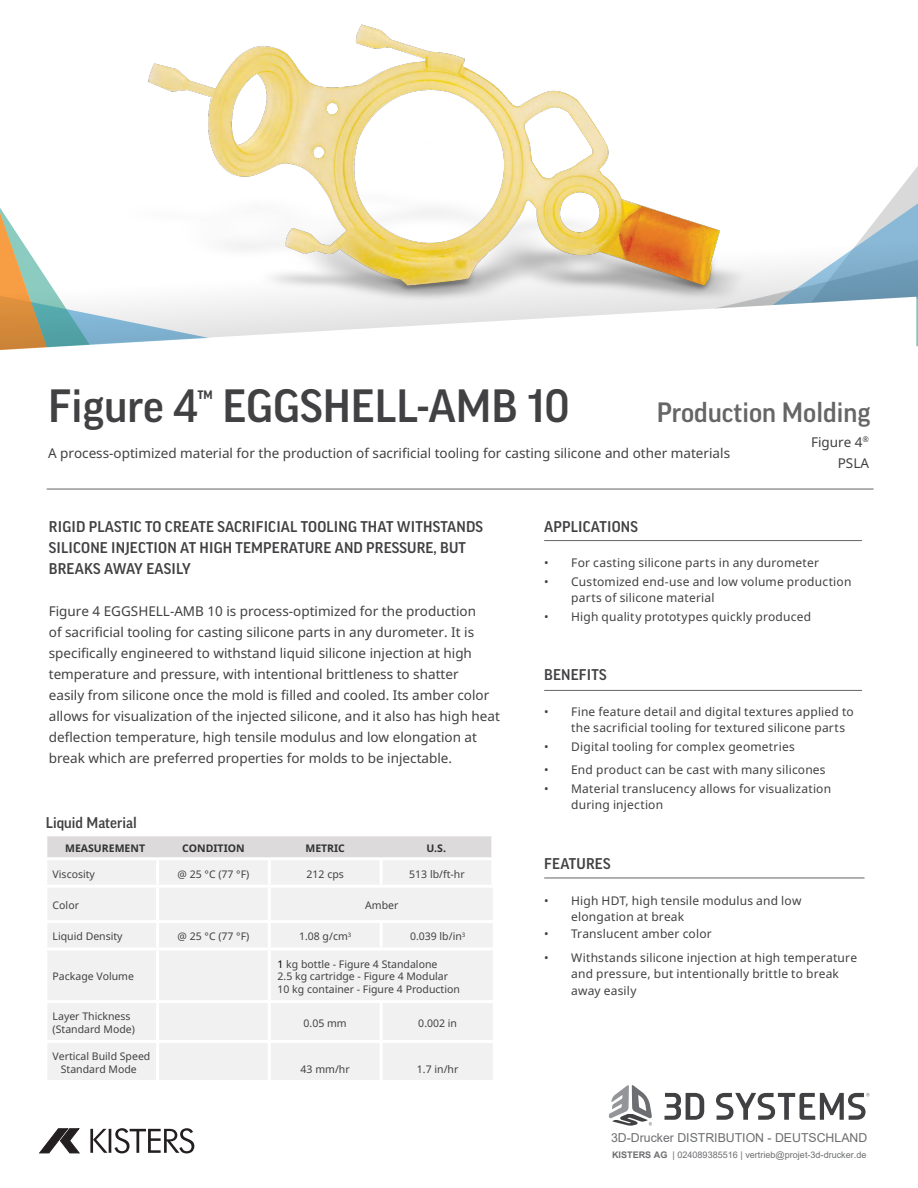
<style>
.page{position:relative;width:918px;height:1188px;background:#fff}
.page>*{position:absolute;margin:0;border:0;box-sizing:border-box;transform-origin:0 0}
.t1{font:500 45px "Good Pro";color:#414042}
.t2{font:500 27px "Good Pro";color:#666}
.t3{font:500 15px/21px "Good Pro";letter-spacing:.01em;color:#414042}
.t4{font:13.5px/21px "Noto Sans";color:#414042;text-align:right}
.t5{font:12.3px "Arial";color:#6d6e70}
.t6{font:12px/16.5px "Noto Sans";letter-spacing:.015em;color:#414042}
.t7{font:10.5px/12.6px "Noto Sans";color:#414042}
.t8{font:700 10.5px "Noto Sans";color:#313232}
.t9{font:9.15px "Arial";color:#6d6e70}
.s1{color:#000}
.s2{font-weight:700}
</style>
<div class="page">
<svg style="left:879px;top:166px;width:39px;height:50px"></svg>
<hr style="left:47px;top:489px;width:827px;height:1px;background:#636466">
<svg style="left:0;top:216px;width:918px;height:134px"></svg>
<img style="left:58px;top:24px;width:756px;height:326px">
<hr style="left:544px;top:540px;width:318px;height:1px;background:#636466">
<hr style="left:544px;top:690px;width:318px;height:1px;background:#636466">
<hr style="left:544px;top:878px;width:321px;height:1px;background:#636466">
<div style="left:47px;top:836px;width:444px;height:21px;background:#dcdada"></div>
<div style="left:48px;top:860px;width:445px;height:220px;background:#f1f1f2"></div>
<hr style="left:380px;top:860px;width:3px;height:25px;background:#fff">
<hr style="left:156px;top:860px;width:3px;height:25px;background:#fff">
<hr style="left:268px;top:860px;width:3px;height:25px;background:#fff">
<hr style="left:156px;top:923px;width:3px;height:24px;background:#fff">
<hr style="left:268px;top:923px;width:3px;height:24px;background:#fff">
<hr style="left:156px;top:950px;width:3px;height:50px;background:#fff">
<hr style="left:268px;top:950px;width:3px;height:50px;background:#fff">
<hr style="left:156px;top:885px;width:115px;height:3px;background:#fff">
<hr style="left:156px;top:888px;width:3px;height:32px;background:#fff">
<hr style="left:268px;top:888px;width:3px;height:32px;background:#fff">
<hr style="left:156px;top:947px;width:115px;height:3px;background:#fff">
<hr style="left:156px;top:1000px;width:115px;height:3px;background:#fff">
<hr style="left:156px;top:1003px;width:3px;height:37px;background:#fff">
<hr style="left:268px;top:1003px;width:3px;height:37px;background:#fff">
<hr style="left:156px;top:920px;width:115px;height:3px;background:#fff">
<hr style="left:156px;top:1040px;width:115px;height:3px;background:#fff">
<hr style="left:156px;top:1043px;width:3px;height:37px;background:#fff">
<hr style="left:268px;top:1043px;width:3px;height:37px;background:#fff">
<hr style="left:491px;top:860px;width:3px;height:25px;background:#fff">
<hr style="left:44px;top:885px;width:112px;height:3px;background:#fff">
<hr style="left:271px;top:885px;width:110px;height:3px;background:#fff">
<hr style="left:381px;top:885px;width:113px;height:3px;background:#fff">
<hr style="left:44px;top:920px;width:112px;height:3px;background:#fff">
<hr style="left:271px;top:920px;width:110px;height:3px;background:#fff">
<hr style="left:381px;top:920px;width:112px;height:3px;background:#fff">
<hr style="left:380px;top:923px;width:3px;height:24px;background:#fff">
<hr style="left:44px;top:947px;width:112px;height:3px;background:#fff">
<hr style="left:271px;top:947px;width:110px;height:3px;background:#fff">
<hr style="left:381px;top:947px;width:112px;height:3px;background:#fff">
<hr style="left:44px;top:1000px;width:112px;height:3px;background:#fff">
<hr style="left:271px;top:1000px;width:110px;height:3px;background:#fff">
<hr style="left:381px;top:1000px;width:112px;height:3px;background:#fff">
<hr style="left:380px;top:1003px;width:3px;height:37px;background:#fff">
<hr style="left:44px;top:1040px;width:112px;height:3px;background:#fff">
<hr style="left:271px;top:1040px;width:110px;height:3px;background:#fff">
<hr style="left:381px;top:1040px;width:112px;height:3px;background:#fff">
<hr style="left:380px;top:1043px;width:3px;height:37px;background:#fff">
<svg style="left:665px;top:1093px;width:39px;height:27px"></svg>
<svg style="left:716px;top:1093px;width:153px;height:27px"></svg>
<svg style="left:609px;top:1085px;width:43px;height:41px"></svg>
<hr style="left:90px;top:1129px;width:3px;height:24px;background:#231f20">
<svg style="left:93px;top:1129px;width:15px;height:24px"></svg>
<hr style="left:109px;top:1129px;width:2px;height:24px;background:#231f20">
<svg style="left:115px;top:1128px;width:79px;height:25px"></svg>
<svg style="left:40px;top:1129px;width:39px;height:24px"></svg>
<h1 class="t1" style="left:48px;top:380px;width:523px">Figure 4<sup>™</sup> EGGSHELL-AMB 10</h1>
<h2 class="t2" style="left:657px;top:397px;width:215px">Production Molding</h2>
<p class="t4" style="left:48px;top:442px;width:684px">A process-optimized material for the production of sacrificial tooling for casting silicone and other materials</p>
<p class="t4" style="left:811px;top:431px;width:59px">Figure 4<sup>®<br></sup>PSLA</p>
<p class="t3" style="left:49px;top:516px;width:436px">RIGID PLASTIC TO CREATE SACRIFICIAL TOOLING THAT WITHSTANDS</p>
<p class="t3" style="left:544px;top:516px;width:95px">APPLICATIONS</p>
<p class="t3" style="left:49px;top:537px;width:419px">SILICONE INJECTION AT HIGH TEMPERATURE AND PRESSURE, BUT<br>BREAKS AWAY EASILY</p>
<p class="t4" style="left:49px;top:600px;width:453px;text-align:left">Figure 4 EGGSHELL-AMB 10 is process-optimized for the production<br>of sacrificial tooling for casting silicone parts in any durometer. It is specifically engineered to withstand liquid silicone injection at high temperature and pressure, with intentional brittleness to shatter<br>easily from silicone once the mold is filled and cooled. Its amber color allows for visualization of the injected silicone, and it also has high heat deflection temperature, high tensile modulus and low elongation at break which are preferred properties for molds to be injectable.</p>
<p class="t6" style="left:544px;top:554px;width:276px">• For casting silicone parts in any durometer</p>
<p class="t6" style="left:571px;top:573px;width:282px;text-indent:-27px">• Customized end-use and low volume production parts of silicone material</p>
<p class="t6" style="left:544px;top:608px;width:268px">• High quality prototypes quickly produced</p>
<p class="t3" style="left:544px;top:665px;width:64px">BENEFITS</p>
<p class="t6" style="left:571px;top:703px;width:284px;text-indent:-27px">• Fine feature detail and digital textures applied to the sacrificial tooling for textured silicone parts</p>
<p class="t6" style="left:544px;top:738px;width:252px">• Digital tooling for complex geometries</p>
<p class="t6" style="left:544px;top:761px;width:283px">• End product can be cast with many silicones</p>
<p class="t6" style="left:571px;top:780px;width:261px;text-indent:-27px">• Material translucency allows for visualization during injection</p>
<p class="t3" style="left:46px;top:812px;width:93px">Liquid Material</p>
<p class="t8" style="left:65px;top:841px;width:81px">MEASUREMENT</p>
<p class="t8" style="left:182px;top:841px;width:64px">CONDITION</p>
<p class="t8" style="left:305px;top:841px;width:41px">METRIC</p>
<p class="t8" style="left:426px;top:841px;width:21px">U.S.</p>
<p class="t7" style="left:53px;top:867px;width:44px">Viscosity</p>
<p class="t7" style="left:178px;top:867px;width:73px">@ 25 °C (77 °F)</p>
<p class="t7" style="left:307px;top:867px;width:39px">212 cps</p>
<p class="t7" style="left:409px;top:867px;width:57px">513 lb/ft-hr</p>
<p class="t7" style="left:53px;top:899px;width:28px">Color</p>
<p class="t7" style="left:365px;top:899px;width:35px">Amber</p>
<p class="t7" style="left:53px;top:930px;width:72px">Liquid Density</p>
<p class="t7" style="left:178px;top:930px;width:73px">@ 25 °C (77 °F)</p>
<p class="t7" style="left:299px;top:930px;width:54px">1.08 g/cm<sup>3</sup></p>
<p class="t7" style="left:410px;top:930px;width:57px">0.039 lb/in<sup>3</sup></p>
<p class="t7" style="left:53px;top:970px;width:83px">Package Volume</p>
<p class="t7" style="left:278px;top:957px;width:184px"><span class="s1">1</span> kg bottle - Figure 4 Standalone<br>2.5 kg cartridge - Figure 4 Modular<br>10 kg container - Figure 4 Production</p>
<p class="t7" style="left:53px;top:1010px;width:84px">Layer Thickness (Standard Mode)</p>
<p class="t7" style="left:304px;top:1016px;width:45px">0.05 mm</p>
<p class="t7" style="left:418px;top:1016px;width:40px">0.002 in</p>
<p class="t7" style="left:53px;top:1050px;width:99px;text-align:center">Vertical Build Speed<br>Standard Mode</p>
<p class="t7" style="left:301px;top:1063px;width:51px">43 mm/hr</p>
<p class="t7" style="left:417px;top:1063px;width:43px">1.7 in/hr</p>
<p class="t3" style="left:544px;top:854px;width:68px">FEATURES</p>
<p class="t6" style="left:571px;top:892px;width:232px;text-indent:-27px">• High HDT, high tensile modulus and low elongation at break</p>
<p class="t6" style="left:544px;top:925px;width:169px">• Translucent amber color</p>
<p class="t6" style="left:571px;top:949px;width:287px;text-indent:-27px">• Withstands silicone injection at high temperature and pressure, but intentionally brittle to break away easily</p>
<p class="t5" style="left:611px;top:1130px;width:258px">3D-Drucker DISTRIBUTION - DEUTSCHLAND</p>
<p class="t9" style="left:612px;top:1149px;width:256px"><span class="s2">KISTERS AG</span> | 024089385516 | vertrieb@projet-3d-drucker.de</p>
</div>
